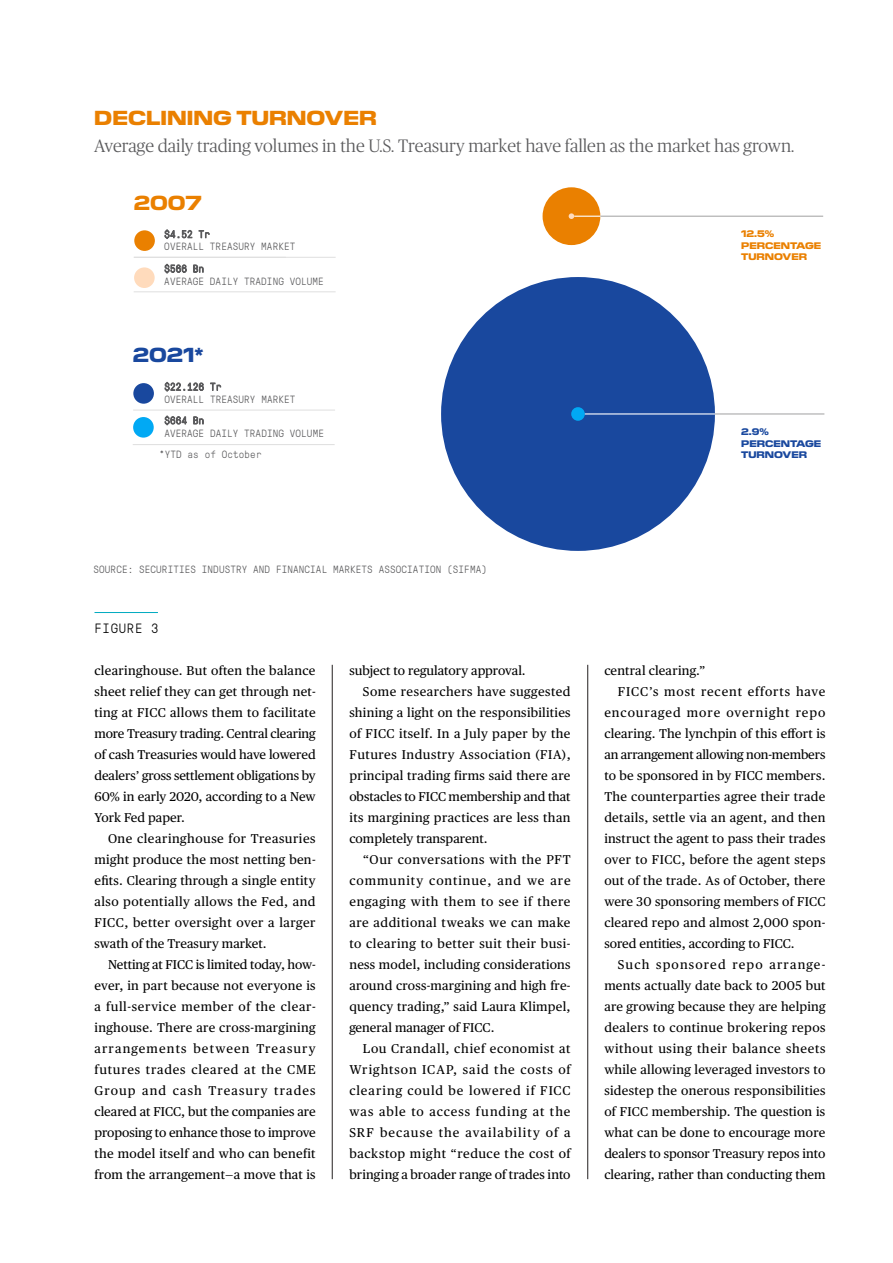
<style>
.page{position:relative;width:893px;height:1263px;background:#fff}
.page>*{position:absolute;margin:0;border:0;box-sizing:border-box;transform-origin:0 0}
.t1{font:800 20.25px "Pilat Wide";color:#ea8000}
.t2{font:800 20.25px "Pilat Wide";color:#19489e}
.t3{font:300 18px "Publico Headline";color:#5a5a5c}
.Chart_number{font:300 13.5px "GT Pressura Mono";letter-spacing:.05em;color:#000}
._01_-_Body_Justified{font:12.75px/21px "Publico Text";letter-spacing:.005em;color:#000;text-align:justify}
.t4{font:300 10.5px/21.9px "GT Pressura Mono";letter-spacing:.01em;color:#5a5a5c}
.t5{font:800 9.45px/11.4px "Pilat Wide";color:#ea8000}
.t6{font:800 9.45px/11.4px "Pilat Wide";color:#19489e}
</style>
<div class="page">
<hr style="left:332px;top:665px;width:1px;height:514px;background:#231f20">
<hr style="left:587px;top:665px;width:1px;height:514px;background:#231f20">
<hr style="left:94px;top:612px;width:64px;height:1px;background:#00abc0">
<div style="left:543px;top:187px;width:57px;height:58px;background:#ea8000;border-radius:50%"></div>
<div style="left:441px;top:277px;width:274px;height:274px;background:#19489e;border-radius:50%"></div>
<div style="left:571px;top:407px;width:14px;height:14px;background:#01a9f4;border-radius:50%"></div>
<div style="left:134px;top:267px;width:21px;height:21px;background:#ffdbbc;border-radius:50%"></div>
<svg style="left:165px;top:229px;width:27px;height:10px"></svg>
<svg style="left:199px;top:230px;width:11px;height:8px"></svg>
<svg style="left:165px;top:264px;width:22px;height:10px"></svg>
<svg style="left:193px;top:265px;width:11px;height:8px"></svg>
<hr style="left:134px;top:292px;width:202px;height:1px;background:#dfdfdf">
<hr style="left:134px;top:257px;width:202px;height:1px;background:#dfdfdf">
<div style="left:134px;top:230px;width:21px;height:21px;background:#ea8000;border-radius:50%"></div>
<div style="left:133px;top:417px;width:21px;height:21px;background:#01a9f4;border-radius:50%"></div>
<svg style="left:165px;top:382px;width:39px;height:10px"></svg>
<svg style="left:210px;top:383px;width:11px;height:8px"></svg>
<svg style="left:165px;top:415px;width:22px;height:11px"></svg>
<svg style="left:193px;top:416px;width:11px;height:8px"></svg>
<hr style="left:133px;top:444px;width:202px;height:1px;background:#dfdfdf">
<hr style="left:133px;top:410px;width:202px;height:1px;background:#dfdfdf">
<div style="left:133px;top:383px;width:21px;height:21px;background:#19489e;border-radius:50%"></div>
<hr style="left:600px;top:216px;width:223px;height:1px;background:#aaaaab">
<svg style="left:569px;top:213px;width:31px;height:6px"></svg>
<hr style="left:585px;top:413px;width:130px;height:1px;background:#fff">
<hr style="left:715px;top:413px;width:109px;height:1px;background:#aaaaab">
<p class="t1" style="left:94px;top:103px;width:284px">DECLINING TURNOVER</p>
<p class="t3" style="left:94px;top:134px;width:701px">Average daily trading volumes in the U.S. Treasury market have fallen as the market has grown.</p>
<p class="t1" style="left:134px;top:188px;width:70px">2007</p>
<p class="t4" style="left:164px;top:235px;width:133px">OVERALL TREASURY MARKET $566 Bn</p>
<p class="t4" style="left:164px;top:270px;width:161px">AVERAGE DAILY TRADING VOLUME</p>
<p class="t5" style="left:741px;top:227px;width:82px">12.5%<br>PERCENTAGE<br>TURNOVER</p>
<p class="t2" style="left:133px;top:340px;width:72px">2021*</p>
<p class="t4" style="left:164px;top:380px;width:133px;line-height:12.6px">$22.126 Tr<br>OVERALL TREASURY MARKET</p>
<p class="t4" style="left:164px;top:421px;width:161px">AVERAGE DAILY TRADING VOLUME</p>
<p class="t4" style="left:159px;top:443px;width:104px">*YTD as of October</p>
<p class="t6" style="left:741px;top:425px;width:82px">2.9%<br>PERCENTAGE<br>TURNOVER</p>
<p class="t4" style="left:94px;top:558px;width:395px">SOURCE: SECURITIES INDUSTRY AND FINANCIAL MARKETS ASSOCIATION (SIFMA)</p>
<p class="Chart_number" style="left:94px;top:619px;width:66px">FIGURE 3</p>
<p class="_01_-_Body_Justified" style="left:94px;top:659px;width:223px">clearinghouse. But often the balance sheet relief they can get through net&shy;ting at FICC allows them to facilitate more Treasury trading. Central clearing of cash Treasuries would have lowered dealers’ gross settlement obligations by 60% in early 2020, according to a New York Fed paper.</p>
<p class="_01_-_Body_Justified" style="left:94px;top:827px;width:223px;text-indent:14px">One clearinghouse for Treasuries might produce the most netting ben&shy;efits. Clearing through a single entity also potentially allows the Fed, and FICC, better oversight over a larger swath of the Treasury market.</p>
<p class="_01_-_Body_Justified" style="left:94px;top:953px;width:223px;text-indent:14px">Netting at FICC is limited today, how&shy;ever, in part because not everyone is a full-service member of the clear&shy;inghouse. There are cross-margining arrangements between Treasury futures trades cleared at the CME Group and cash Treasury trades cleared at FICC, but the companies are proposing to enhance those to improve the model itself and who can benefit from the arrangement—a move that is</p>
<p class="_01_-_Body_Justified" style="left:349px;top:659px;width:178px">subject to regulatory approval.</p>
<p class="_01_-_Body_Justified" style="left:349px;top:680px;width:223px;text-indent:14px">Some researchers have suggested shining a light on the responsibilities of FICC itself. In a July paper by the Futures Industry Association (FIA), principal trading firms said there are obstacles to FICC membership and that its margining practices are less than completely transparent.</p>
<p class="_01_-_Body_Justified" style="left:349px;top:848px;width:223px;text-indent:14px">“Our conversations with the PFT community continue, and we are engaging with them to see if there are additional tweaks we can make to clearing to better suit their busi&shy;ness model, including considerations around cross-margining and high fre&shy;quency trading,” said Laura Klimpel, general manager of FICC.</p>
<p class="_01_-_Body_Justified" style="left:349px;top:1037px;width:223px;text-indent:14px">Lou Crandall, chief economist at Wrightson ICAP, said the costs of clearing could be lowered if FICC was able to access funding at the SRF because the availability of a backstop might “reduce the cost of bringing a broader range of trades into</p>
<p class="_01_-_Body_Justified" style="left:604px;top:659px;width:103px">central clearing.”</p>
<p class="_01_-_Body_Justified" style="left:604px;top:680px;width:223px;text-indent:14px">FICC’s most recent efforts have encouraged more overnight repo clearing. The lynchpin of this effort is an arrangement allowing non-members to be sponsored in by FICC members.<br>The counterparties agree their trade details, settle via an agent, and then instruct the agent to pass their trades over to FICC, before the agent steps out of the trade. As of October, there were 30 sponsoring members of FICC cleared repo and almost 2,000 spon&shy;sored entities, according to FICC.</p>
<p class="_01_-_Body_Justified" style="left:604px;top:953px;width:223px;text-indent:14px">Such sponsored repo arrange&shy;ments actually date back to 2005 but are growing because they are helping dealers to continue brokering repos without using their balance sheets while allowing leveraged investors to sidestep the onerous responsibilities of FICC membership. The question is what can be done to encourage more dealers to sponsor Treasury repos into clearing, rather than conducting them</p>
</div>
